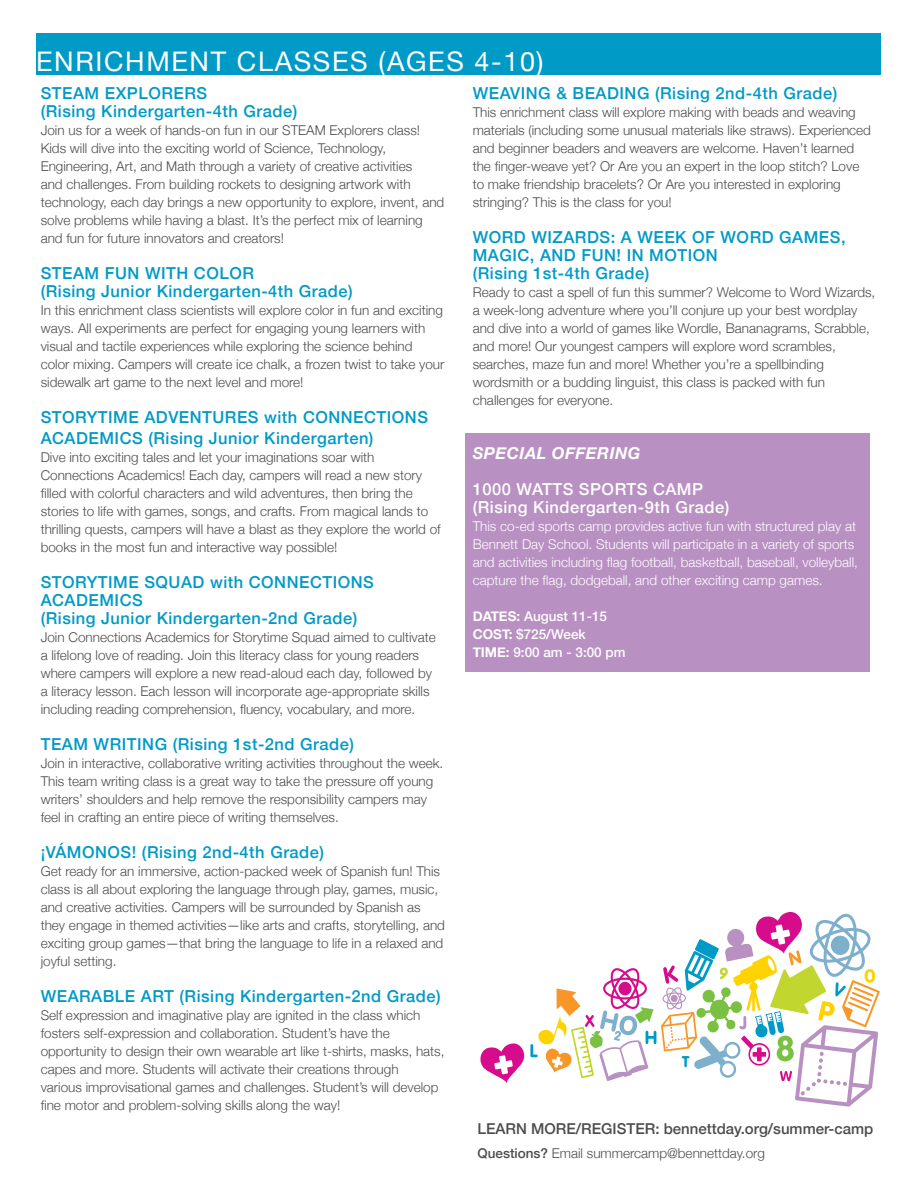
<style>
.page{position:relative;width:918px;height:1188px;background:#fff}
.page>*{position:absolute;margin:0;border:0;box-sizing:border-box;transform-origin:0 0}
.t1{font:27px "Helvetica Neue";letter-spacing:.06em;color:#fff}
.t2{font:500 16.5px/18px "Helvetica Neue";letter-spacing:.03em;color:#009ac7}
.t3{font:500 16.5px/18px "Helvetica Neue";letter-spacing:.03em;color:#fff}
.t4{font:italic 700 16.5px "Helvetica Neue";letter-spacing:.03em;color:#fff}
.t5{font:500 15px "Helvetica Neue";color:#4d4d4f}
.t6{font:300 13.5px/18px "Helvetica Neue";color:#4d4d4f}
.t7{font:300 13.5px/18px "Helvetica Neue";color:#fff}
.t8{font:500 13.5px/18px "Helvetica Neue";color:#fff}
.s1{font-weight:700}
.s2{font-weight:500}
</style>
<div class="page">
<div style="left:465px;top:433px;width:405px;height:239px;background:#b890c2"></div>
<div style="left:36px;top:33px;width:844px;height:42px;background:#009ac7"></div>
<svg style="left:480px;top:911px;width:400px;height:196px"></svg>
<h1 class="t1" style="left:36px;top:42px;width:509px">ENRICHMENT CLASSES (AGES 4-10)</h1>
<p class="t2" style="left:41px;top:82px;width:258px">STEAM EXPLORERS<br>(Rising Kindergarten-4th Grade)</p>
<p class="t6" style="left:41px;top:120px;width:405px">Join us for a week of hands-on fun in our STEAM Explorers class!<br>Kids will dive into the exciting world of Science, Technology, Engineering, Art, and Math through a variety of creative activities<br>and challenges. From building rockets to designing artwork with technology, each day brings a new opportunity to explore, invent, and solve problems while having a blast. It’s the perfect mix of learning and fun for future innovators and creators!</p>
<p class="t2" style="left:41px;top:262px;width:314px">STEAM FUN WITH COLOR<br>(Rising Junior Kindergarten-4th Grade)</p>
<p class="t6" style="left:41px;top:300px;width:405px">In this enrichment class scientists will explore color in fun and exciting ways. All experiments are perfect for engaging young learners with visual and tactile experiences while exploring the science behind color mixing. Campers will create ice chalk, a frozen twist to take your sidewalk art game to the next level and more!</p>
<p class="t2" style="left:41px;top:405px;width:389px;line-height:21.6px">STORYTIME ADVENTURES with CONNECTIONS<br>ACADEMICS (Rising Junior Kindergarten)</p>
<p class="t6" style="left:41px;top:447px;width:402px">Dive into exciting tales and let your imaginations soar with Connections Academics! Each day, campers will read a new story filled with colorful characters and wild adventures, then bring the stories to life with games, songs, and crafts. From magical lands to thrilling quests, campers will have a blast as they explore the world of books in the most fun and interactive way possible!</p>
<p class="t2" style="left:41px;top:572px;width:335px">STORYTIME SQUAD with CONNECTIONS<br>ACADEMICS<br>(Rising Junior Kindergarten-2nd Grade)</p>
<p class="t6" style="left:41px;top:627px;width:397px">Join Connections Academics for Storytime Squad aimed to cultivate a lifelong love of reading. Join this literacy class for young readers where campers will explore a new read-aloud each day, followed by a literacy lesson. Each lesson will incorporate age-appropriate skills including reading comprehension, fluency, vocabulary, and more.</p>
<p class="t2" style="left:41px;top:734px;width:315px">TEAM WRITING (Rising 1st-2nd Grade)</p>
<p class="t6" style="left:41px;top:753px;width:404px">Join in interactive, collaborative writing activities throughout the week.<br>This team writing class is a great way to take the pressure off young writers’ shoulders and help remove the responsibility campers may feel in crafting an entire piece of writing themselves.</p>
<p class="t2" style="left:41px;top:842px;width:285px">¡VÁMONOS! (Rising 2nd-4th Grade)</p>
<p class="t6" style="left:41px;top:861px;width:406px">Get ready for an immersive, action-packed week of Spanish fun! This class is all about exploring the language through play, games, music, and creative activities. Campers will be surrounded by Spanish as they engage in themed activities—like arts and crafts, storytelling, and exciting group games—that bring the language to life in a relaxed and joyful setting.</p>
<p class="t2" style="left:41px;top:986px;width:402px">WEARABLE ART (Rising Kindergarten-2nd Grade)</p>
<p class="t6" style="left:41px;top:1005px;width:405px">Self expression and imaginative play are ignited in the class which fosters self-expression and collaboration. Student’s have the opportunity to design their own wearable art like t-shirts, masks, hats, capes and more. Students will activate their creations through<br>various improvisational games and challenges. Student’s will develop fine motor and problem-solving skills along the way!</p>
<p class="t2" style="left:473px;top:82px;width:366px">WEAVING &amp; BEADING (Rising 2nd-4th Grade)</p>
<p class="t6" style="left:473px;top:102px;width:400px">This enrichment class will explore making with beads and weaving materials (including some unusual materials like straws). Experienced and beginner beaders and weavers are welcome. Haven’t learned the finger-weave yet? Or Are you an expert in the loop stitch? Love to make friendship bracelets? Or Are you interested in exploring stringing? This is the class for you!</p>
<p class="t2" style="left:473px;top:226px;width:374px">WORD WIZARDS: A WEEK OF WORD GAMES,<br>MAGIC, AND FUN! IN MOTION<br>(Rising 1st-4th Grade)</p>
<p class="t6" style="left:473px;top:282px;width:404px">Ready to cast a spell of fun this summer? Welcome to Word Wizards, a week-long adventure where you’ll conjure up your best wordplay and dive into a world of games like Wordle, Bananagrams, Scrabble, and more! Our youngest campers will explore word scrambles, searches, maze fun and more! Whether you’re a spellbinding wordsmith or a budding linguist, this class is packed with fun challenges for everyone.</p>
<p class="t4" style="left:473px;top:440px;width:169px">SPECIAL OFFERING</p>
<p class="t3" style="left:473px;top:478px;width:258px">1000 WATTS SPORTS CAMP (Rising Kindergarten-9th Grade)</p>
<p class="t7" style="left:473px;top:516px;width:387px">This co-ed sports camp provides active fun with structured play at Bennett Day School. Students will participate in a variety of sports and activities including flag football, basketball, baseball, volleyball, capture the flag, dodgeball, and other exciting camp games.</p>
<p class="t8" style="left:473px;top:606px;width:154px"><span class="s1">DATES:</span> August 11-15<br><span class="s1">COST:</span> $725/Week<br><span class="s1">TIME:</span> 9:00 am - 3:00 pm</p>
<p class="t5" style="left:478px;top:1116px;width:397px">LEARN MORE/REGISTER: bennettday.org/summer-camp</p>
<p class="t6" style="left:478px;top:1143px;width:289px"><span class="s2">Questions?</span> Email summercamp@bennettday.org</p>
</div>
